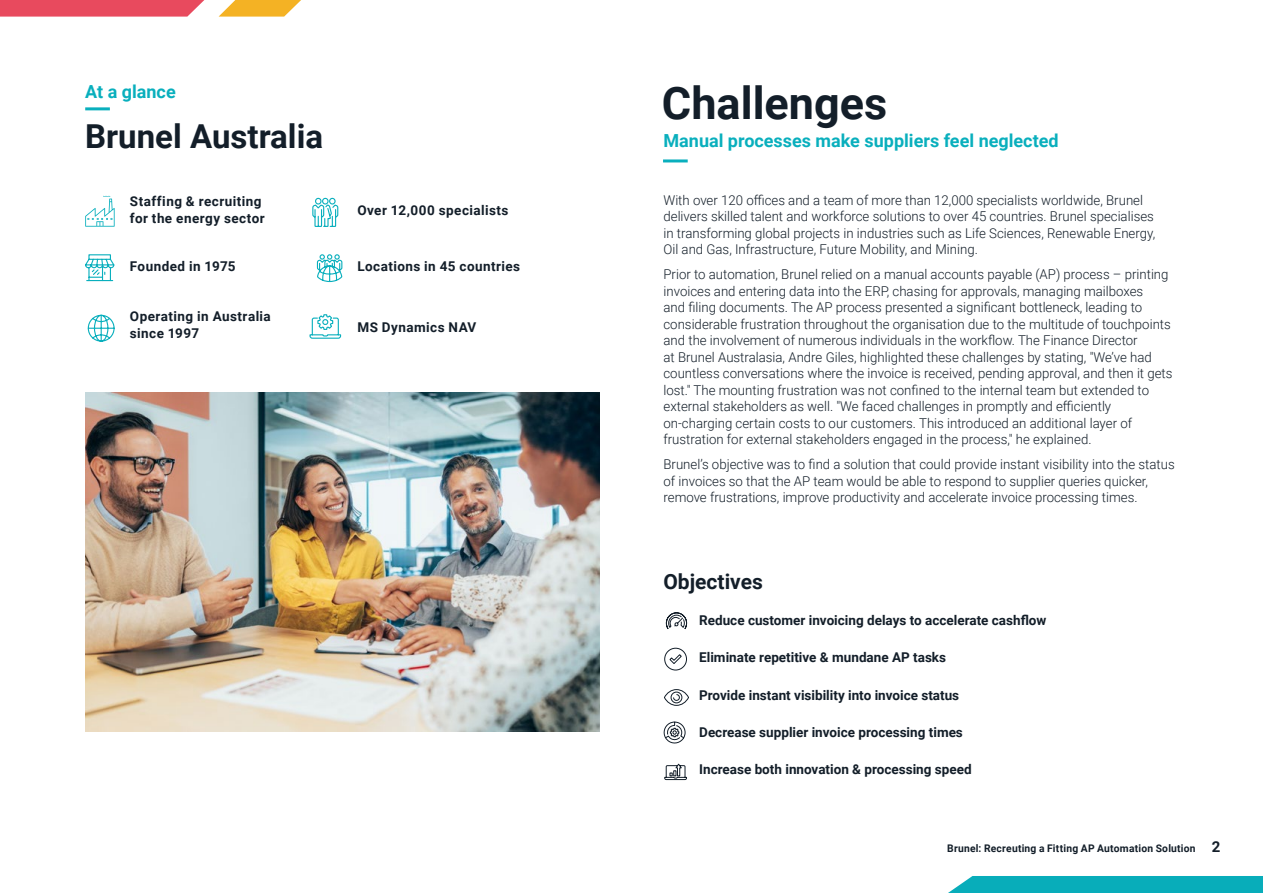
<style>
.page{position:relative;width:1263px;height:893px;background:#fff}
.page>*{position:absolute;margin:0;border:0;box-sizing:border-box;transform-origin:0 0}
.Title__Challenge_Solution_Results{font:700 45px "Roboto";color:#131e29}
.t1{font:700 33px "Roboto";color:#131e29}
.t2{font:700 21px "Roboto";color:#131e29}
.Subtitle_Yellow{font:700 18px "Roboto";color:#09afbd}
.Body_text{font:300 13.5px/16.5px "Roboto";color:#131e29}
.Frames___Bullets{font:700 13.5px "Roboto";color:#131e29}
.Frames___Bullets-2{font:700 13.5px/16.2px "Roboto";letter-spacing:.035em;color:#131e29}
.t3{font:700 10.5px "Roboto";letter-spacing:.02em;color:#131e29}
.s1{font-size:15px}
</style>
<div class="page">
<img style="left:85px;top:392px;width:515px;height:339px">
<svg style="left:666px;top:612px;width:21px;height:17px"></svg>
<svg style="left:312px;top:197px;width:27px;height:30px"></svg>
<svg style="left:85px;top:254px;width:30px;height:28px"></svg>
<svg style="left:87px;top:314px;width:28px;height:28px"></svg>
<svg style="left:309px;top:314px;width:33px;height:25px"></svg>
<hr style="left:85px;top:107px;width:25px;height:3px;background:#09afbd">
<hr style="left:663px;top:159px;width:25px;height:3px;background:#09afbd">
<svg style="left:664px;top:763px;width:23px;height:17px"></svg>
<svg style="left:664px;top:647px;width:23px;height:24px"></svg>
<svg style="left:85px;top:196px;width:30px;height:31px"></svg>
<svg style="left:316px;top:254px;width:27px;height:29px"></svg>
<svg style="left:0;top:0;width:204px;height:17px;background:#e95568"></svg>
<svg style="left:219px;top:0;width:82px;height:17px"></svg>
<div style="left:948px;top:876px;width:315px;height:17px;background:#08adba"></div>
<svg style="left:663px;top:721px;width:23px;height:23px"></svg>
<svg style="left:664px;top:689px;width:25px;height:17px"></svg>
<p class="Subtitle_Yellow" style="left:85px;top:79px;width:92px">At a glance</p>
<p class="t1" style="left:85px;top:113px;width:239px">Brunel Australia</p>
<p class="Frames___Bullets-2" style="left:130px;top:193px;width:136px">Staffing &amp; recruiting for the energy sector</p>
<p class="Frames___Bullets-2" style="left:357px;top:201px;width:153px">Over 12,000 specialists</p>
<p class="Frames___Bullets-2" style="left:130px;top:257px;width:107px">Founded in 1975</p>
<p class="Frames___Bullets-2" style="left:357px;top:257px;width:164px">Locations in 45 countries</p>
<p class="Frames___Bullets-2" style="left:130px;top:308px;width:142px">Operating in Australia since 1997</p>
<p class="Frames___Bullets-2" style="left:357px;top:318px;width:120px">MS Dynamics NAV</p>
<p class="Title__Challenge_Solution_Results" style="left:662px;top:71px;width:227px">Challenges</p>
<p class="Subtitle_Yellow" style="left:663px;top:128px;width:397px">Manual processes make suppliers feel neglected</p>
<p class="Body_text" style="left:663px;top:191px;width:493px">With over 120 offices and a team of more than 12,000 specialists worldwide, Brunel delivers skilled talent and workforce solutions to over 45 countries. Brunel specialises in transforming global projects in industries such as Life Sciences, Renewable Energy, Oil and Gas, Infrastructure, Future Mobility, and Mining.</p>
<p class="Body_text" style="left:663px;top:265px;width:511px">Prior to automation, Brunel relied on a manual accounts payable (AP) process – printing invoices and entering data into the ERP, chasing for approvals, managing mailboxes<br>and filing documents. The AP process presented a significant bottleneck, leading to considerable frustration throughout the organisation due to the multitude of touchpoints and the involvement of numerous individuals in the workflow. The Finance Director<br>at Brunel Australasia, Andre Giles, highlighted these challenges by stating, "We’ve had countless conversations where the invoice is received, pending approval, and then it gets lost." The mounting frustration was not confined to the internal team but extended to external stakeholders as well. "We faced challenges in promptly and efficiently on-charging certain costs to our customers. This introduced an additional layer of frustration for external stakeholders engaged in the process," he explained.</p>
<p class="Body_text" style="left:663px;top:455px;width:513px">Brunel’s objective was to find a solution that could provide instant visibility into the status of invoices so that the AP team would be able to respond to supplier queries quicker, remove frustrations, improve productivity and accelerate invoice processing times.</p>
<p class="t2" style="left:663px;top:567px;width:101px">Objectives</p>
<p class="Frames___Bullets" style="left:699px;top:610px;width:349px">Reduce customer invoicing delays to accelerate cashflow</p>
<p class="Frames___Bullets" style="left:699px;top:648px;width:248px">Eliminate repetitive &amp; mundane AP tasks</p>
<p class="Frames___Bullets" style="left:699px;top:685px;width:261px">Provide instant visibility into invoice status</p>
<p class="Frames___Bullets" style="left:699px;top:723px;width:265px">Decrease supplier invoice processing times</p>
<p class="Frames___Bullets" style="left:699px;top:760px;width:274px">Increase both innovation &amp; processing speed</p>
<p class="t3" style="left:947px;top:840px;width:275px">Brunel: Recreuting a Fitting AP Automation Solution <span class="s1">2</span></p>
</div>
